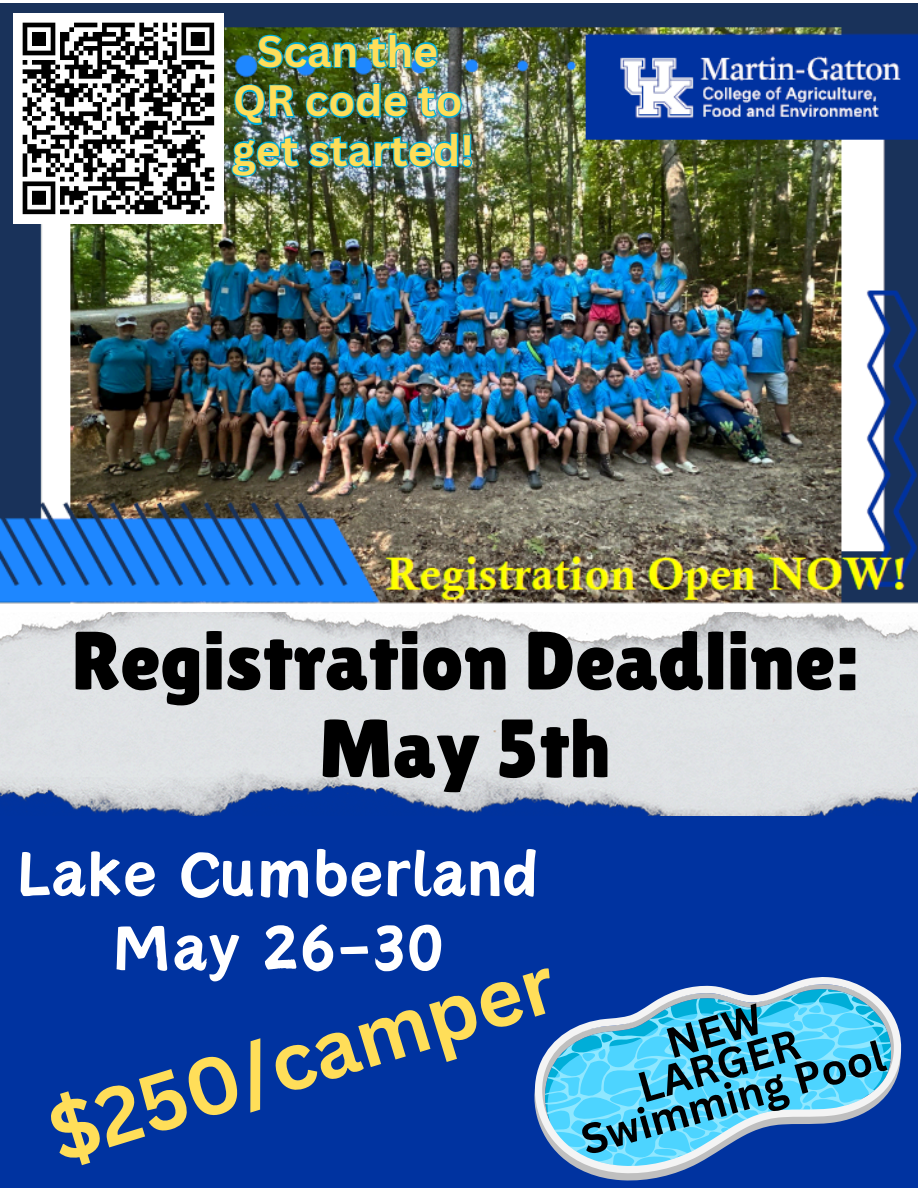
<style>
.page{position:relative;width:918px;height:1188px;background:#fff}
.page>*{position:absolute;margin:0;border:0;box-sizing:border-box;transform-origin:0 0}
.t1{font:82.5px/87.8px "Lilita One";color:#000;text-align:center}
.t2{font:81px/74.2px "Canva Sword Like Dream";color:#fff;text-align:center}
.t3{font:700 79.5px "Canva Sans";color:#ffde59}
.t4{font:700 42.75px "Canva Sans";color:#ffde59}
.t5{font:700 41.85px "Canva Sans";color:#000}
</style>
<div class="page">
<img style="left:0;top:4px;width:918px;height:600px">
<div style="left:13px;top:13px;width:211px;height:211px;background:#fff"></div>
<svg style="left:22px;top:22px;width:193px;height:193px"></svg>
<div style="left:0;top:749px;width:918px;height:439px;background:#0033a0"></div>
<img style="left:0;top:612px;width:918px;height:41px">
<img style="left:0;top:653px;width:918px;height:163px">
<svg style="left:588px;top:1173px;width:87px;height:7px"></svg>
<svg style="left:534px;top:977px;width:367px;height:196px"></svg>
<img style="left:256px;top:32px;width:183px;height:38px">
<img style="left:230px;top:82px;width:244px;height:96px">
<svg style="left:667px;top:1003px;width:97px;height:55px;background:#51d0f5"></svg>
<h2 class="t4" style="left:257px;top:21px;width:183px">Scan the</h2>
<p class="t4" style="left:233px;top:71px;width:231px">QR code to</p>
<h2 class="t4" style="left:232px;top:120px;width:244px">get started!</h2>
<p class="t1" style="left:71px;top:617px;width:788px">Registration Deadline:<br>May 5th</p>
<p class="t2" style="left:16px;top:839px;width:526px">Lake Cumberland<br>May 26-30</p>
<p class="t3" style="left:35px;top:1081px;width:526px;rotate:-17deg">$250/camper</p>
<p class="t5" style="left:631px;top:1060px;width:168px;rotate:-16deg">LARGER</p>
<p class="t5" style="left:574px;top:1113px;width:315px;rotate:-16deg">Swimming Pool</p>
</div>
